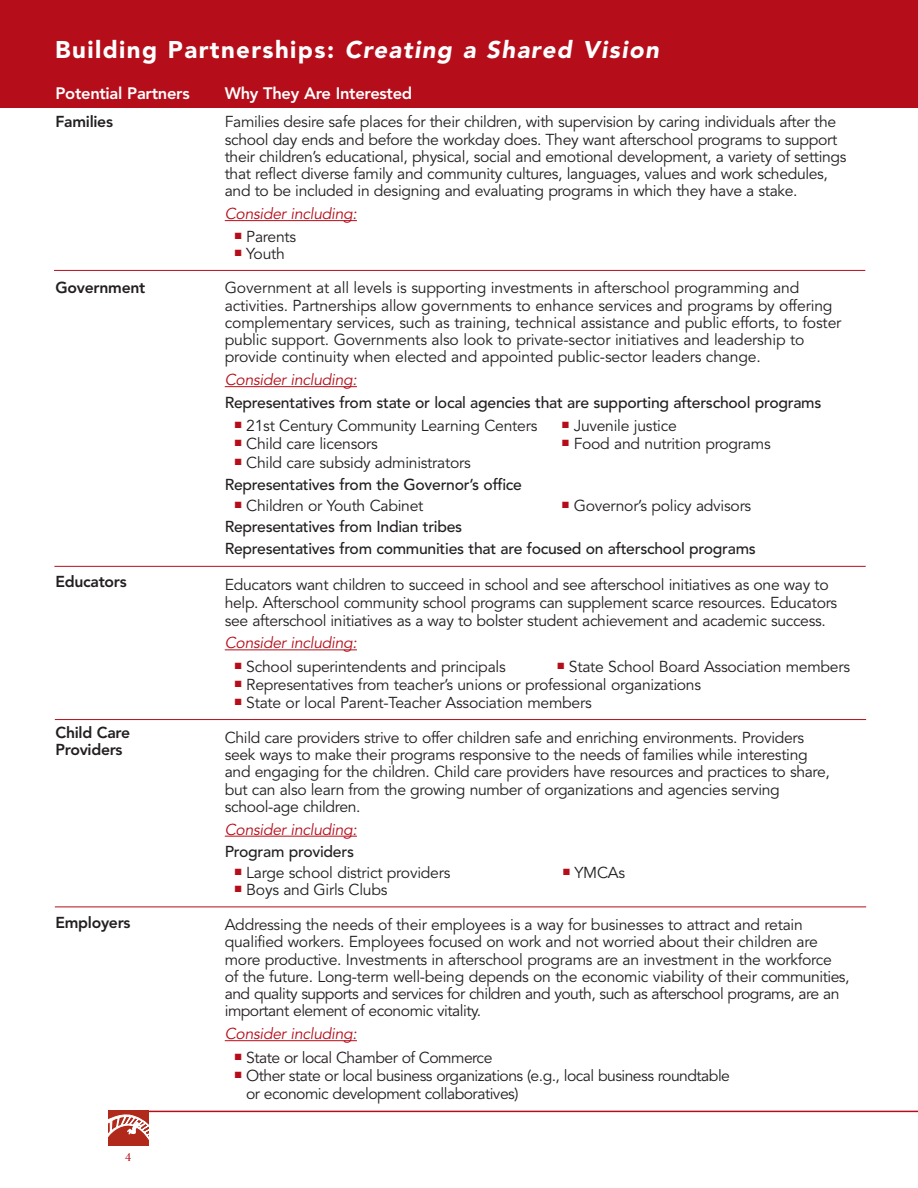
<style>
.page{position:relative;width:918px;height:1188px;background:#fff}
.page>*{position:absolute;margin:0;border:0;box-sizing:border-box;transform-origin:0 0}
.t1{font:900 24px "Avenir";letter-spacing:.06em;color:#fff}
.t2{font:800 16.5px "Avenir";letter-spacing:-.02em;color:#fff}
.t3{font:15.75px/17.2px "Avenir";letter-spacing:-.02em;color:#231f20}
.t4{font:500 15.75px/21.8px "Avenir";letter-spacing:-.015em;color:#231f20}
.t5{font:italic 15.75px "Avenir";letter-spacing:-.015em;color:#b50e1a}
.t6{font:800 15.75px/17.2px "Avenir";letter-spacing:-.02em;color:#231f20}
.t7{font:13.5px "Weiss";color:#b50e1a}
.s1{font-style:italic}
.s2{font-weight:400}
</style>
<div class="page">
<hr style="left:148px;top:1111px;width:770px;height:1px;background:#b50e1a">
<div style="left:108px;top:1110px;width:41px;height:35px;background:#b1291a"></div>
<svg style="left:108px;top:1114px;width:41px;height:26px"></svg>
<div style="left:0;top:0;width:918px;height:108px;background:#b50e1a"></div>
<hr style="left:225px;top:220px;width:132px;height:1px;background:#b50e1a">
<hr style="left:225px;top:386px;width:132px;height:1px;background:#b50e1a">
<hr style="left:225px;top:649px;width:132px;height:1px;background:#b50e1a">
<hr style="left:225px;top:836px;width:132px;height:1px;background:#b50e1a">
<hr style="left:225px;top:1040px;width:132px;height:1px;background:#b50e1a">
<hr style="left:54px;top:270px;width:811px;height:1px;background:#b50e1a">
<hr style="left:54px;top:566px;width:812px;height:1px;background:#b50e1a">
<hr style="left:55px;top:719px;width:811px;height:1px;background:#b50e1a">
<hr style="left:55px;top:907px;width:811px;height:1px;background:#b50e1a">
<h1 class="t1" style="left:55px;top:40px;width:605px">Building Partnerships: <span class="s1">Creating a Shared Vision</span></h1>
<p class="t2" style="left:56px;top:87px;width:136px">Potential Partners</p>
<p class="t6" style="left:56px;top:115px;width:59px">Families</p>
<p class="t6" style="left:56px;top:280px;width:91px">Government</p>
<p class="t6" style="left:56px;top:574px;width:73px">Educators</p>
<p class="t6" style="left:56px;top:725px;width:76px">Child Care<br>Providers</p>
<p class="t6" style="left:56px;top:916px;width:77px">Employers</p>
<p class="t7" style="left:125px;top:1152px;width:8px">4</p>
<p class="t2" style="left:225px;top:87px;width:189px">Why They Are Interested</p>
<p class="t3" style="left:225px;top:115px;width:623px">Families desire safe places for their children, with supervision by caring individuals after the school day ends and before the workday does. They want afterschool programs to support their children’s educational, physical, social and emotional development, a variety of settings that reflect diverse family and community cultures, languages, values and work schedules, and to be included in designing and evaluating programs in which they have a stake.</p>
<p class="t5" style="left:225px;top:207px;width:134px">Consider including:</p>
<p class="t3" style="left:235px;top:229px;width:63px"><sup>■</sup> Parents</p>
<p class="t3" style="left:225px;top:238px;width:576px;line-height:34.5px;text-indent:10px"><sup>■</sup> Youth<br>Government at all levels is supporting investments in afterschool programming and</p>
<p class="t3" style="left:225px;top:298px;width:618px">activities. Partnerships allow governments to enhance services and programs by offering complementary services, such as training, technical assistance and public efforts, to foster public support. Governments also look to private-sector initiatives and leadership to provide continuity when elected and appointed public-sector leaders change.</p>
<p class="t5" style="left:225px;top:373px;width:134px">Consider including:</p>
<p class="t4" style="left:225px;top:393px;width:598px">Representatives from state or local agencies that are supporting afterschool programs</p>
<p class="t3" style="left:235px;top:418px;width:304px"><sup>■</sup> 21st Century Community Learning Centers</p>
<p class="t3" style="left:562px;top:418px;width:116px"><sup>■</sup> Juvenile justice</p>
<p class="t3" style="left:235px;top:436px;width:145px"><sup>■</sup> Child care licensors</p>
<p class="t3" style="left:562px;top:436px;width:210px"><sup>■</sup> Food and nutrition programs</p>
<p class="t4" style="left:225px;top:453px;width:299px;text-indent:10px"><sup>■</sup> <span class="s2">Child care subsidy administrators<br></span>Representatives from the Governor’s office</p>
<p class="t3" style="left:235px;top:498px;width:190px"><sup>■</sup> Children or Youth Cabinet</p>
<p class="t3" style="left:562px;top:498px;width:191px"><sup>■</sup> Governor’s policy advisors</p>
<p class="t4" style="left:225px;top:517px;width:533px">Representatives from Indian tribes<br>Representatives from communities that are focused on afterschool programs</p>
<p class="t3" style="left:225px;top:576px;width:614px;line-height:18px">Educators want children to succeed in school and see afterschool initiatives as one way to help. Afterschool community school programs can supplement scarce resources. Educators see afterschool initiatives as a way to bolster student achievement and academic success.</p>
<p class="t5" style="left:225px;top:636px;width:134px">Consider including:</p>
<p class="t3" style="left:235px;top:659px;width:272px"><sup>■</sup> School superintendents and principals</p>
<p class="t3" style="left:558px;top:659px;width:294px"><sup>■</sup> State School Board Association members</p>
<p class="t3" style="left:235px;top:677px;width:468px"><sup>■</sup> Representatives from teacher’s unions or professional organizations</p>
<p class="t3" style="left:235px;top:695px;width:358px"><sup>■</sup> State or local Parent-Teacher Association members</p>
<p class="t3" style="left:225px;top:730px;width:607px">Child care providers strive to offer children safe and enriching environments. Providers seek ways to make their programs responsive to the needs of families while interesting and engaging for the children. Child care providers have resources and practices to share, but can also learn from the growing number of organizations and agencies serving school-age children.</p>
<p class="t5" style="left:225px;top:823px;width:134px">Consider including:</p>
<p class="t4" style="left:225px;top:842px;width:131px">Program providers</p>
<p class="t3" style="left:235px;top:865px;width:217px"><sup>■</sup> Large school district providers</p>
<p class="t3" style="left:563px;top:865px;width:63px"><sup>■</sup> YMCAs</p>
<p class="t3" style="left:235px;top:882px;width:154px"><sup>■</sup> Boys and Girls Clubs</p>
<p class="t3" style="left:225px;top:917px;width:626px">Addressing the needs of their employees is a way for businesses to attract and retain qualified workers. Employees focused on work and not worried about their children are more productive. Investments in afterschool programs are an investment in the workforce of the future. Long-term well-being depends on the economic viability of their communities, and quality supports and services for children and youth, such as afterschool programs, are an important element of economic vitality.</p>
<p class="t5" style="left:225px;top:1027px;width:134px">Consider including:</p>
<p class="t3" style="left:235px;top:1050px;width:259px"><sup>■</sup> State or local Chamber of Commerce</p>
<p class="t3" style="left:246px;top:1067px;width:485px;line-height:18px;text-indent:-11px"><sup>■</sup> Other state or local business organizations (e.g., local business roundtable or economic development collaboratives)</p>
</div>
